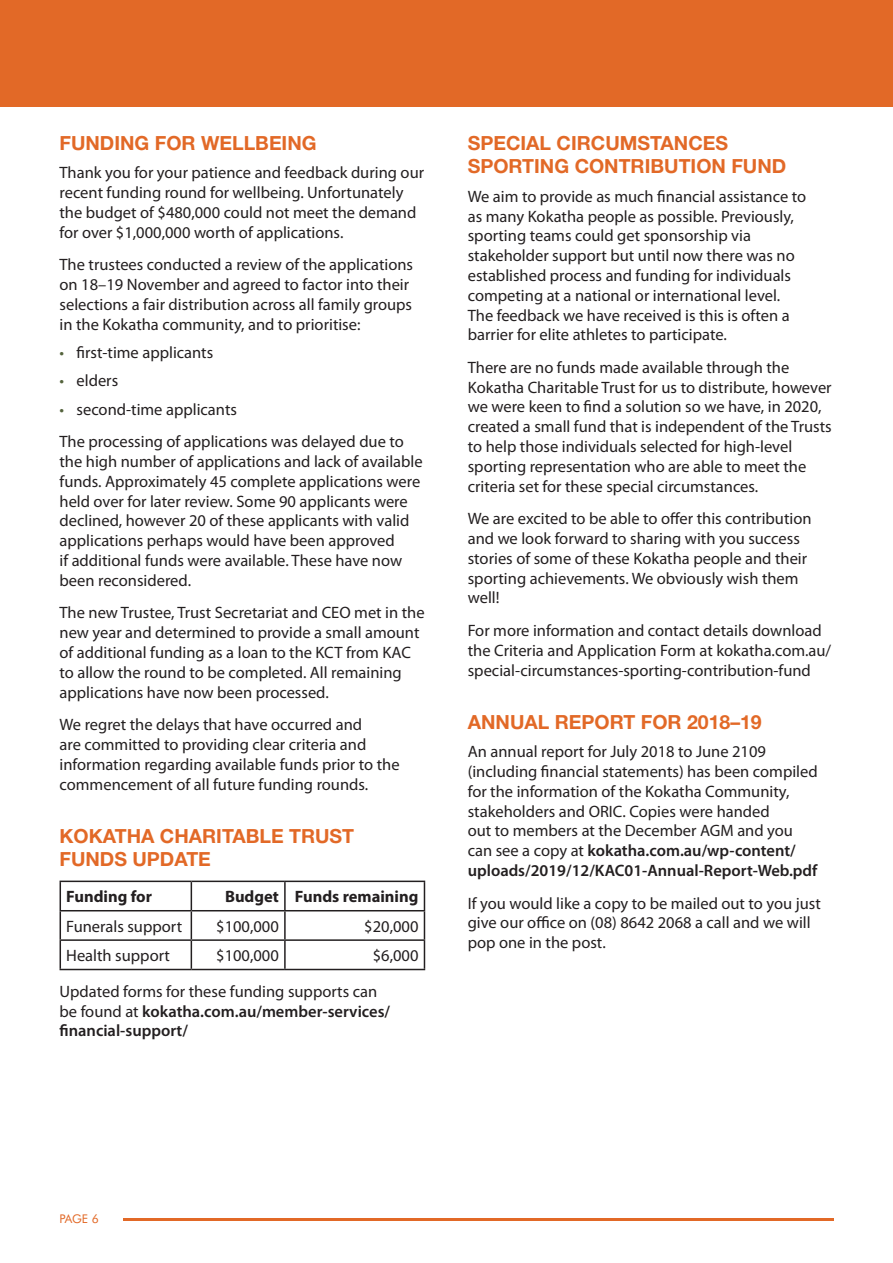
<style>
.page{position:relative;width:893px;height:1263px;background:#fff}
.page>*{position:absolute;margin:0;border:0;box-sizing:border-box;transform-origin:0 0}
.t1{font:700 19.5px/23.4px "Helvetica Neue LT Std";color:#e26927}
.Body{font:16.5px/19.8px "Myriad Pro";color:#231f20}
.Body-2{font:600 16.5px/19.8px "Myriad Pro";color:#231f20}
.Body-3{font:700 16.5px "Myriad Pro";color:#231f20}
.t2{font:12px "Futura BT";color:#e26927}
.s1{color:#55643d}
.s2{font-weight:400}
.s3{font-weight:600}
</style>
<div class="page">
<div style="left:0;top:0;width:893px;height:106px;background:#e26927"></div>
<hr style="left:123px;top:1218px;width:710px;height:2px;background:#e26927">
<hr style="left:60px;top:880px;width:131px;height:2px;background:#231f20">
<hr style="left:191px;top:880px;width:94px;height:2px;background:#231f20">
<hr style="left:285px;top:880px;width:140px;height:2px;background:#231f20">
<hr style="left:284px;top:882px;width:2px;height:28px;background:#231f20">
<hr style="left:60px;top:910px;width:131px;height:1px;background:#231f20">
<hr style="left:191px;top:910px;width:94px;height:1px;background:#231f20">
<hr style="left:285px;top:910px;width:140px;height:1px;background:#231f20">
<hr style="left:284px;top:911px;width:2px;height:28px;background:#231f20">
<hr style="left:60px;top:939px;width:131px;height:2px;background:#231f20">
<svg style="left:60px;top:882px;width:1px;height:87px"></svg>
<hr style="left:191px;top:939px;width:94px;height:2px;background:#231f20">
<svg style="left:191px;top:882px;width:1px;height:87px"></svg>
<hr style="left:285px;top:939px;width:140px;height:2px;background:#231f20">
<hr style="left:284px;top:941px;width:2px;height:28px;background:#231f20">
<svg style="left:424px;top:882px;width:1px;height:87px"></svg>
<hr style="left:60px;top:969px;width:131px;height:1px;background:#231f20">
<hr style="left:191px;top:969px;width:94px;height:1px;background:#231f20">
<hr style="left:285px;top:969px;width:140px;height:1px;background:#231f20">
<h2 class="t1" style="left:60px;top:131px;width:259px">FUNDING FOR WELLBEING</h2>
<h2 class="Body" style="left:60px;top:163px;width:366px">Thank you for your patience and feedback during our recent funding round for wellbeing. Unfortunately the budget of $480,000 could not meet the demand for over $1,000,000 worth of applications.</h2>
<h2 class="Body" style="left:60px;top:255px;width:355px">The trustees conducted a review of the applications on 18–19 November and agreed to factor into their selections a fair distribution across all family groups in the Kokatha community, and to prioritise:</h2>
<p class="Body" style="left:60px;top:342px;width:155px"><span class="s1">•</span> first-time applicants</p>
<p class="Body" style="left:60px;top:371px;width:60px"><span class="s1">•</span> elders</p>
<p class="Body" style="left:60px;top:399px;width:179px"><span class="s1">•</span> second-time applicants</p>
<h2 class="Body" style="left:60px;top:431px;width:365px">The processing of applications was delayed due to the high number of applications and lack of available funds. Approximately 45 complete applications were held over for later review. Some 90 applicants were declined, however 20 of these applicants with valid applications perhaps would have been approved<br>if additional funds were available. These have now been reconsidered.</h2>
<h2 class="Body" style="left:60px;top:603px;width:367px">The new Trustee, Trust Secretariat and CEO met in the new year and determined to provide a small amount of additional funding as a loan to the KCT from KAC to allow the round to be completed. All remaining applications have now been processed.</h2>
<h2 class="Body" style="left:60px;top:714px;width:342px">We regret the delays that have occurred and<br>are committed to providing clear criteria and information regarding available funds prior to the commencement of all future funding rounds.</h2>
<h2 class="t1" style="left:60px;top:824px;width:296px">KOKATHA CHARITABLE TRUST<br>FUNDS UPDATE</h2>
<h2 class="Body-3" style="left:66px;top:886px;width:87px">Funding for</h2>
<h2 class="Body-3" style="left:225px;top:886px;width:55px">Budget</h2>
<h2 class="Body-3" style="left:295px;top:886px;width:125px">Funds remaining</h2>
<h2 class="Body" style="left:66px;top:916px;width:117px">Funerals support</h2>
<h2 class="Body" style="left:216px;top:916px;width:64px">$100,000</h2>
<h2 class="Body" style="left:364px;top:916px;width:56px">$20,000</h2>
<h2 class="Body" style="left:66px;top:945px;width:105px">Health support</h2>
<h2 class="Body" style="left:216px;top:945px;width:64px">$100,000</h2>
<h2 class="Body" style="left:373px;top:945px;width:47px">$6,000</h2>
<h2 class="Body-2" style="left:60px;top:981px;width:332px"><span class="s2">Updated forms for these funding supports can be found at</span> kokatha.com.au/member-services/ financial-support/</h2>
<h2 class="t1" style="left:468px;top:131px;width:320px">SPECIAL CIRCUMSTANCES<br>SPORTING CONTRIBUTION FUND</h2>
<h2 class="Body" style="left:468px;top:186px;width:340px">We aim to provide as much financial assistance to as many Kokatha people as possible. Previously, sporting teams could get sponsorship via stakeholder support but until now there was no established process and funding for individuals competing at a national or international level.<br>The feedback we have received is this is often a barrier for elite athletes to participate.</h2>
<h2 class="Body" style="left:468px;top:357px;width:366px">There are no funds made available through the Kokatha Charitable Trust for us to distribute, however we were keen to find a solution so we have, in 2020, created a small fund that is independent of the Trusts to help those individuals selected for high-level sporting representation who are able to meet the criteria set for these special circumstances.</h2>
<h2 class="Body" style="left:468px;top:509px;width:345px">We are excited to be able to offer this contribution and we look forward to sharing with you success stories of some of these Kokatha people and their sporting achievements. We obviously wish them well!</h2>
<h2 class="Body" style="left:468px;top:620px;width:365px">For more information and contact details download the Criteria and Application Form at kokatha.com.au/ special-circumstances-sporting-contribution-fund</h2>
<h2 class="t1" style="left:468px;top:710px;width:296px">ANNUAL REPORT FOR 2018–19</h2>
<h2 class="Body" style="left:468px;top:741px;width:351px">An annual report for July 2018 to June 2109 (including financial statements) has been compiled for the information of the Kokatha Community, stakeholders and ORIC. Copies were handed<br>out to members at the December AGM and you can see a copy at <span class="s3">kokatha.com.au/wp-content/ uploads/2019/12/KAC01-Annual-Report-Web.pdf</span></h2>
<h2 class="Body" style="left:468px;top:893px;width:355px">If you would like a copy to be mailed out to you just give our office on (08) 8642 2068 a call and we will pop one in the post.</h2>
<p class="t2" style="left:60px;top:1211px;width:41px">PAGE 6</p>
</div>
